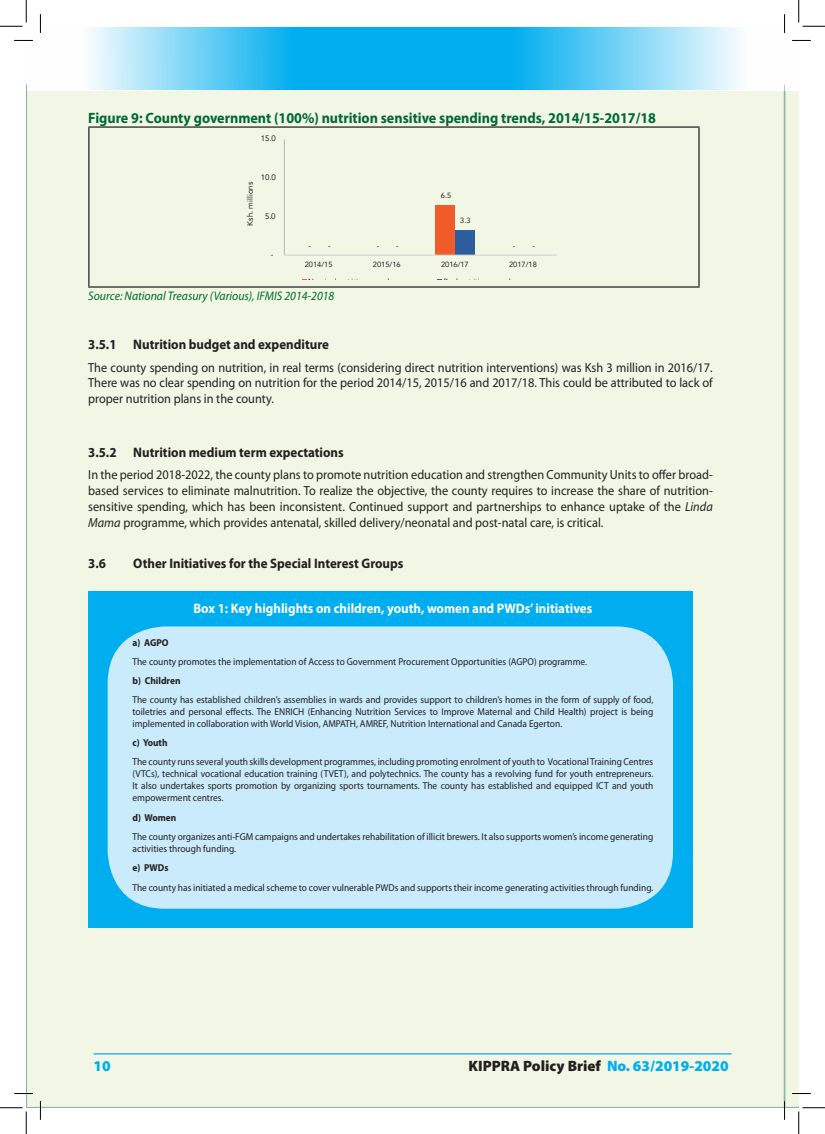
<style>
.page{position:relative;width:825px;height:1134px;background:#fff}
.page>*{position:absolute;margin:0;border:0;box-sizing:border-box;transform-origin:0 0}
.t1{font:700 15px "Myriad Pro";color:#006831;scale:.94 1}
.t2{font:900 15px "Myriad Pro";color:#231f20}
.t3{font:900 15px "Myriad Pro";color:#00aeef}
.t4{font:700 13.75px "Myriad Pro";color:#231f20;scale:.94 1}
.t5{font:700 13.75px "Myriad Pro";color:#fff;scale:.94 1}
.t6{font:13.12px/15.8px "Myriad Pro";color:#231f20;text-align:justify;scale:.94 1}
.t7{font:italic 12.5px "Myriad Pro";color:#006831;scale:.94 1}
.t8{font:10px/12px "Myriad Pro";color:#231f20;text-align:justify;scale:.94 1}
.t9{font:700 10px "Myriad Pro";color:#231f20;scale:.94 1}
.t10{font:7.88px "Avenir";color:#020206}
.t11{font:7.5px "Avenir";color:#020206}
.s1{font-style:italic}
.s2{color:#00aeef}
</style>
<div class="page">
<div style="left:26px;top:85px;width:759px;height:1022px;background:#f1f7e4;border:1px solid #81b194"></div>
<hr style="left:94px;top:1053px;width:637px;height:1px;background:#00aeef">
<svg style="left:27px;top:89px;width:757px;height:2px;background:#b4e7fa"></svg>
<svg style="left:27px;top:27px;width:380px;height:62px"></svg>
<svg style="left:407px;top:27px;width:378px;height:62px;background:#68cef5"></svg>
<hr style="left:88px;top:126px;width:612px;height:2px;background:#231f20">
<hr style="left:88px;top:128px;width:2px;height:158px;background:#231f20">
<hr style="left:698px;top:128px;width:2px;height:158px;background:#231f20">
<hr style="left:88px;top:286px;width:612px;height:1px;background:#231f20">
<div style="left:435px;top:205px;width:20px;height:50px;background:#f15a29"></div>
<div style="left:455px;top:230px;width:20px;height:25px;background:#2c5e9d"></div>
<hr style="left:284px;top:139px;width:1px;height:116px;background:#b2b6b6">
<hr style="left:284px;top:255px;width:272px;height:1px;background:#cfd1d0">
<div style="left:88px;top:590px;width:604px;height:337px;background:#00aeef"></div>
<div style="left:108px;top:626px;width:565px;height:282px;background:#caebfb;border-radius:57px"></div>
<svg style="left:14px;top:40px;width:19px;height:1px"></svg>
<svg style="left:792px;top:40px;width:19px;height:1px"></svg>
<svg style="left:14px;top:1092px;width:19px;height:2px"></svg>
<svg style="left:40px;top:14px;width:1px;height:19px"></svg>
<svg style="left:40px;top:1101px;width:1px;height:18px"></svg>
<svg style="left:784px;top:14px;width:1px;height:19px"></svg>
<svg style="left:0;top:0;width:27px;height:27px"></svg>
<svg style="left:0;top:1107px;width:27px;height:26px"></svg>
<svg style="left:798px;top:0;width:27px;height:27px"></svg>
<svg style="left:784px;top:85px;width:41px;height:1048px"></svg>
<h1 class="t1" style="left:88px;top:108px;width:605px">Figure 9: County government (100%) nutrition sensitive spending trends, 2014/15-2017/18</h1>
<p class="t10" style="left:261px;top:134px;width:16px">15.0</p>
<p class="t10" style="left:246px;top:225px;width:45px;rotate:-90deg">Ksh. millions</p>
<p class="t10" style="left:261px;top:172px;width:16px">10.0</p>
<p class="t10" style="left:265px;top:211px;width:12px">5.0</p>
<p class="t10" style="left:271px;top:250px;width:4px">-</p>
<p class="t11" style="left:441px;top:191px;width:12px">6.5</p>
<p class="t11" style="left:460px;top:216px;width:12px">3.3</p>
<p class="t11" style="left:309px;top:241px;width:4px">-</p>
<p class="t11" style="left:377px;top:241px;width:4px">-</p>
<p class="t11" style="left:328px;top:241px;width:4px">-</p>
<p class="t11" style="left:396px;top:241px;width:4px">-</p>
<p class="t11" style="left:513px;top:241px;width:4px">-</p>
<p class="t11" style="left:532px;top:241px;width:4px">-</p>
<p class="t11" style="left:305px;top:260px;width:29px">2014/15</p>
<p class="t11" style="left:373px;top:260px;width:29px">2015/16</p>
<p class="t11" style="left:441px;top:260px;width:29px">2016/17</p>
<p class="t11" style="left:509px;top:260px;width:29px">2017/18</p>
<p class="t7" style="left:88px;top:288px;width:263px">Source: National Treasury (Various), IFMIS 2014-2018</p>
<h2 class="t4" style="left:88px;top:335px;width:258px">3.5.1 Nutrition budget and expenditure</h2>
<p class="t6" style="left:88px;top:359px;width:666px">The county spending on nutrition, in real terms (considering direct nutrition interventions) was Ksh 3 million in 2016/17.<br>There was no clear spending on nutrition for the period 2014/15, 2015/16 and 2017/18. This could be attributed to lack of proper nutrition plans in the county.</p>
<h2 class="t4" style="left:88px;top:443px;width:273px">3.5.2 Nutrition medium term expectations</h2>
<p class="t6" style="left:88px;top:467px;width:666px">In the period 2018-2022, the county plans to promote nutrition education and strengthen Community Units to offer broad&shy;based services to eliminate malnutrition. To realize the objective, the county requires to increase the share of nutrition&shy;sensitive spending, which has been inconsistent. Continued support and partnerships to enhance uptake of the <span class="s1">Linda Mama</span> programme, which provides antenatal, skilled delivery/neonatal and post-natal care, is critical.</p>
<h2 class="t4" style="left:88px;top:554px;width:20px">3.6</h2>
<h2 class="t4" style="left:133px;top:554px;width:289px">Other Initiatives for the Special Interest Groups</h2>
<h2 class="t5" style="left:193px;top:599px;width:426px">Box 1: Key highlights on children, youth, women and PWDs’ initiatives</h2>
<p class="t9" style="left:132px;top:636px;width:40px">a) AGPO</p>
<p class="t8" style="left:132px;top:655px;width:485px">The county promotes the implementation of Access to Government Procurement Opportunities (AGPO) programme.</p>
<p class="t9" style="left:132px;top:674px;width:53px">b) Children</p>
<p class="t8" style="left:132px;top:693px;width:556px">The county has established children’s assemblies in wards and provides support to children’s homes in the form of supply of food, toiletries and personal effects. The ENRICH (Enhancing Nutrition Services to Improve Maternal and Child Health) project is being implemented in collaboration with World Vision, AMPATH, AMREF, Nutrition International and Canada Egerton.</p>
<p class="t9" style="left:132px;top:736px;width:39px">c) Youth</p>
<p class="t8" style="left:132px;top:755px;width:556px">The county runs several youth skills development programmes, including promoting enrolment of youth to Vocational Training Centres (VTCs), technical vocational education training (TVET), and polytechnics. The county has a revolving fund for youth entrepreneurs.<br>It also undertakes sports promotion by organizing sports tournaments. The county has established and equipped ICT and youth empowerment centres.</p>
<p class="t9" style="left:132px;top:810px;width:48px">d) Women</p>
<p class="t8" style="left:132px;top:830px;width:556px">The county organizes anti-FGM campaigns and undertakes rehabilitation of illicit brewers. It also supports women’s income generating activities through funding.</p>
<p class="t9" style="left:132px;top:860px;width:40px">e) PWDs</p>
<p class="t8" style="left:132px;top:881px;width:556px">The county has initiated a medical scheme to cover vulnerable PWDs and supports their income generating activities through funding.</p>
<h1 class="t3" style="left:94px;top:1055px;width:19px">10</h1>
<h1 class="t2" style="left:468px;top:1055px;width:262px">KIPPRA Policy Brief <span class="s2">No. 63/2019-2020</span></h1>
</div>
